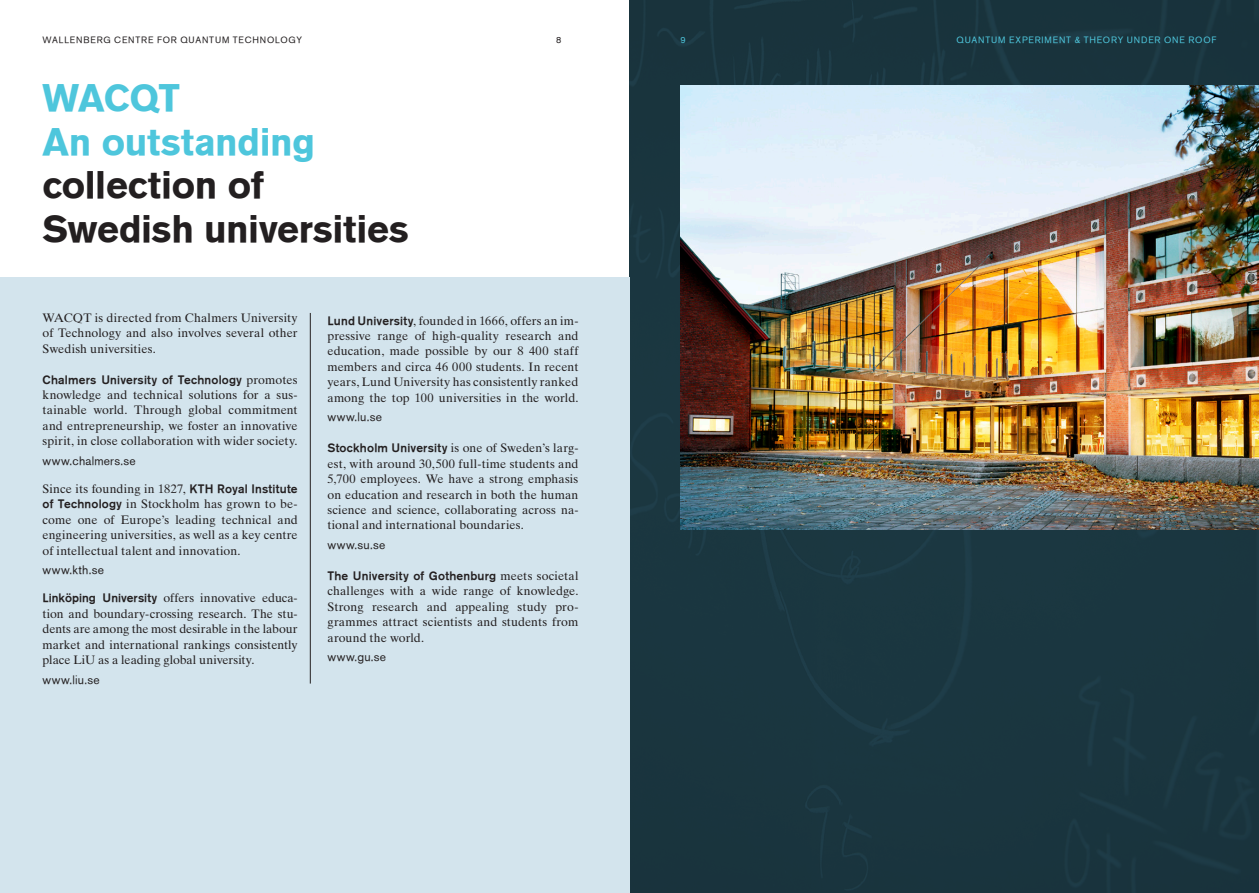
<style>
.page{position:relative;width:1259px;height:893px;background:#fff}
.page>*{position:absolute;margin:0;border:0;box-sizing:border-box;transform-origin:0 0}
.Rubrik_1{font:37.5px "Akzidenz Grotesk BE Bold";letter-spacing:-.005em;color:#231f20}
.Rubrik_1-2{font:37.5px "Akzidenz Grotesk BE Bold";letter-spacing:-.01em;color:#4ec6dc}
.Brödtext{font:12.3px/15.5px "Times Ten LT Std";letter-spacing:.005em;color:#231f20;text-align:justify}
.Brödtext-2{font:12px "Akzidenz Grotesk BE Md";letter-spacing:.015em;color:#231f20}
.Brödtext-3{font:12px "Akzidenz Grotesk BE";letter-spacing:.02em;color:#231f20}
.t1{font:9px "Akzidenz Grotesk BE";letter-spacing:.095em;color:#231f20}
.t2{font:9px "Akzidenz Grotesk BE";letter-spacing:.095em;color:#4ec6dc}
.s1{font-family:"Times Ten LT Std";font-size:12.3px}
.s2{font-family:"Akzidenz Grotesk BE Md";font-size:12px}
</style>
<div class="page">
<div style="left:629px;top:0;width:630px;height:893px;background:#1a353f"></div>
<div style="left:0;top:277px;width:629px;height:616px;background:#d3e4ed"></div>
<hr style="left:310px;top:313px;width:1px;height:371px;background:#231f20">
<img style="left:680px;top:85px;width:579px;height:444px">
<p class="t1" style="left:43px;top:34px;width:261px">WALLENBERG CENTRE FOR QUANTUM TECHNOLOGY</p>
<p class="t1" style="left:556px;top:34px;width:7px">8</p>
<p class="t2" style="left:680px;top:34px;width:7px">9</p>
<p class="t2" style="left:956px;top:34px;width:261px">QUANTUM EXPERIMENT &amp; THEORY UNDER ONE ROOF</p>
<h1 class="Rubrik_1-2" style="left:43px;top:77px;width:139px">WACQT</h1>
<h1 class="Rubrik_1-2" style="left:43px;top:120px;width:274px">An outstanding</h1>
<h1 class="Rubrik_1" style="left:43px;top:164px;width:223px">collection of</h1>
<h1 class="Rubrik_1" style="left:43px;top:207px;width:368px">Swedish universities</h1>
<p class="Brödtext" style="left:43px;top:310px;width:257px">WACQT is directed from Chalmers University of Technology and also involves several other Swedish universities.</p>
<p class="Brödtext-2" style="left:43px;top:372px;width:257px">Chalmers University of Technology <span class="s1">promotes</span></p>
<p class="Brödtext" style="left:43px;top:387px;width:257px">knowledge and technical solutions for a sus&shy;tainable world. Through global commitment and entrepreneurship, we foster an innovative spirit, in close collaboration with wider society.</p>
<p class="Brödtext-3" style="left:43px;top:453px;width:95px">www.chalmers.se</p>
<p class="Brödtext" style="left:43px;top:481px;width:257px">Since its founding in 1827, <span class="s2">KTH Royal Institute of Technology</span> in Stockholm has grown to be&shy;come one of Europe’s leading technical and engineering universities, as well as a key centre of intellectual talent and innovation.</p>
<p class="Brödtext-3" style="left:43px;top:563px;width:63px">www.kth.se</p>
<p class="Brödtext" style="left:43px;top:590px;width:257px"><span class="s2">Linköping University</span> offers innovative educa&shy;tion and boundary-crossing research. The stu&shy;dents are among the most desirable in the labour market and international rankings consistently place LiU as a leading global university.</p>
<p class="Brödtext-3" style="left:43px;top:672px;width:59px">www.liu.se</p>
<p class="Brödtext" style="left:327px;top:313px;width:252px"><span class="s2">Lund University</span>, founded in 1666, offers an im&shy;pressive range of high-quality research and education, made possible by our 8 400 staff members and circa 46 000 students. In recent years, Lund University has consistently ranked among the top 100 universities in the world.</p>
<p class="Brödtext-3" style="left:327px;top:410px;width:56px">www.lu.se</p>
<p class="Brödtext" style="left:327px;top:440px;width:252px"><span class="s2">Stockholm University</span> is one of Sweden’s larg&shy;est, with around 30,500 full-time students and 5,700 employees. We have a strong emphasis on education and research in both the human science and science, collaborating across na&shy;tional and international boundaries.</p>
<p class="Brödtext-3" style="left:327px;top:538px;width:59px">www.su.se</p>
<p class="Brödtext-2" style="left:327px;top:568px;width:252px">The University of Gothenburg <span class="s1">meets societal</span></p>
<p class="Brödtext" style="left:327px;top:583px;width:252px">challenges with a wide range of knowledge.<br>Strong research and appealing study pro&shy;grammes attract scientists and students from around the world.</p>
<p class="Brödtext-3" style="left:327px;top:650px;width:60px">www.gu.se</p>
</div>
